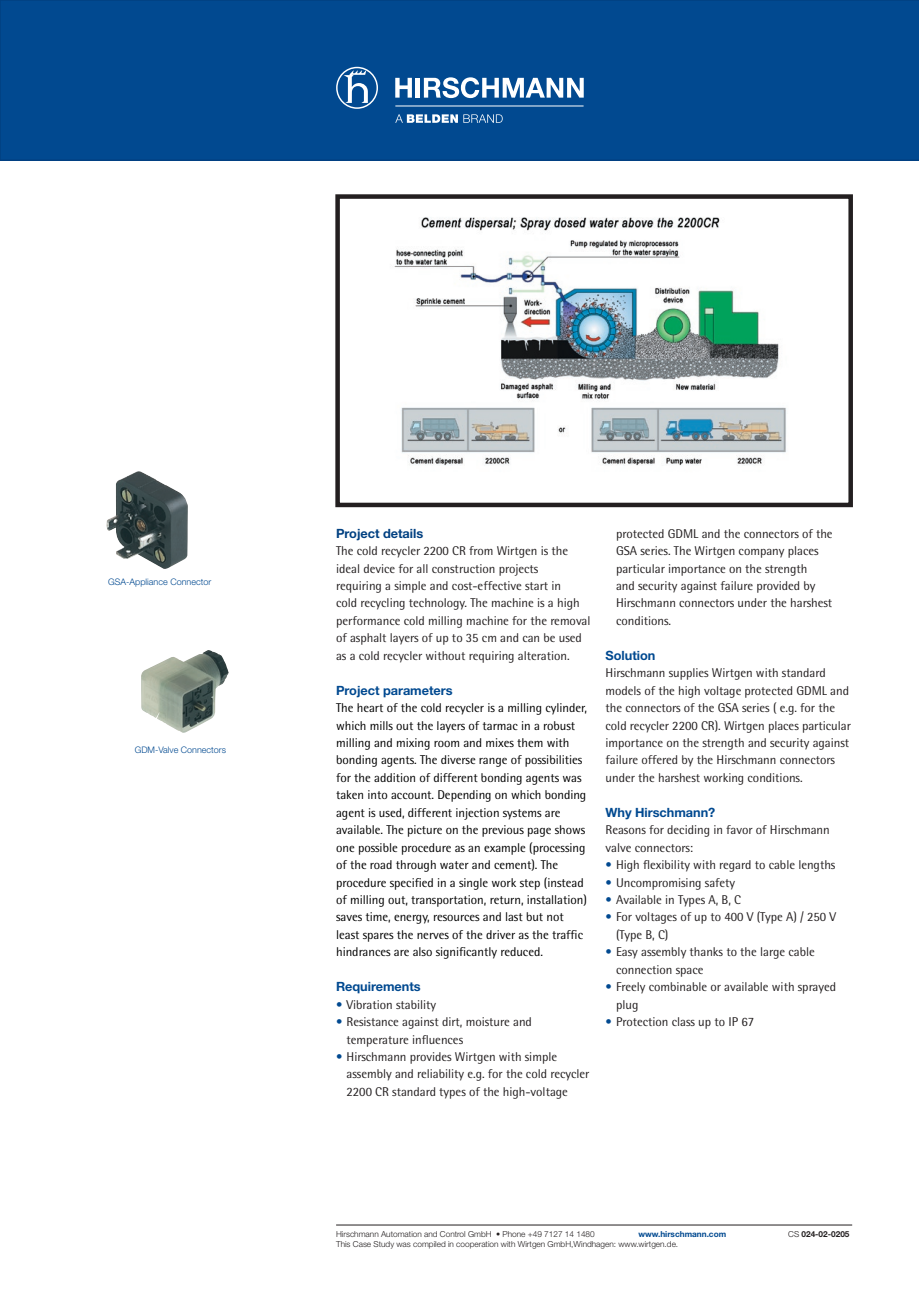
<style>
.page{position:relative;width:919px;height:1289px;background:#fff}
.page>*{position:absolute;margin:0;border:0;box-sizing:border-box;transform-origin:0 0}
.Body_Copy{font:12.75px/17.4px "Rotis Semi Sans Std";letter-spacing:-.005em;color:#000}
.Bulleted_Copy{font:12.75px/17.4px "Rotis Semi Sans Std";letter-spacing:-.005em;color:#231f20}
.Body_Copy-2{font:12.75px/17.4px "Rotis Semi Sans Std";letter-spacing:-.005em;color:#231f20}
.Subheads{font:700 12.75px "Helvetica Neue";letter-spacing:-.005em;color:#014990}
.Body_Copy-3{font:700 12.75px "Helvetica Neue";letter-spacing:-.005em;color:#014990}
.Subheads-2{font:700 12.75px "Helvetica Neue";letter-spacing:-.005em;color:#014081}
.Captions{font:300 9px "Helvetica Neue";color:#014990}
.t1{font:300 8.25px "Helvetica Neue";color:#231f20}
.t2{font:700 8.25px "Helvetica Neue";color:#014990}
.t3{font:700 8.25px "Helvetica Neue";color:#231f20}
.s1{color:#014990}
.s2{font-weight:300}
</style>
<div class="page">
<img style="left:394px;top:217px;width:393px;height:249px">
<div style="left:335px;top:194px;width:517px;height:313px;border:4px solid #231f20"></div>
<div style="left:0;top:0;width:918px;height:161px;background:#014990"></div>
<hr style="left:336px;top:1224px;width:516px;height:1px;background:#231f20">
<img style="left:141px;top:650px;width:88px;height:83px">
<img style="left:106px;top:471px;width:82px;height:98px">
<p class="Captions" style="left:108px;top:576px;width:104px">GSA-Appliance Connector</p>
<p class="Captions" style="left:135px;top:744px;width:93px">GDM-Valve Connectors</p>
<p class="Subheads-2" style="left:336px;top:525px;width:89px">Project details</p>
<p class="Body_Copy-2" style="left:336px;top:542px;width:233px">The cold recycler 2200 CR from Wirtgen is the ideal device for all construction projects</p>
<p class="Body_Copy-2" style="left:336px;top:577px;width:256px">requiring a simple and cost-effective start in<br>cold recycling technology. The machine is a high performance cold milling machine for the removal of asphalt layers of up to 35 cm and can be used as a cold recycler without requiring alteration.</p>
<p class="Body_Copy-3" style="left:336px;top:682px;width:118px">Project parameters</p>
<p class="Body_Copy" style="left:336px;top:699px;width:252px">The heart of the cold recycler is a milling cylinder, which mills out the layers of tarmac in a robust milling and mixing room and mixes them with bonding agents. The diverse range of possibilities for the addition of different bonding agents was taken into account. Depending on which bonding agent is used, different injection systems are available. The picture on the previous page shows one possible procedure as an example (processing of the road through water and cement). The procedure specified in a single work step (instead of milling out, transportation, return, installation) saves time, energy, resources and last but not least spares the nerves of the driver as the traffic hindrances are also significantly reduced.</p>
<p class="Subheads" style="left:336px;top:978px;width:86px">Requirements</p>
<p class="Bulleted_Copy" style="left:336px;top:995px;width:101px"><span class="s1">•</span> Vibration stability</p>
<p class="Bulleted_Copy" style="left:346px;top:1012px;width:187px;text-indent:-10px"><span class="s1">•</span> Resistance against dirt, moisture and temperature influences</p>
<p class="Bulleted_Copy" style="left:346px;top:1047px;width:244px;text-indent:-10px"><span class="s1">•</span> Hirschmann provides Wirtgen with simple assembly and reliability e.g. for the cold recycler<br>2200 CR standard types of the high-voltage</p>
<p class="Bulleted_Copy" style="left:616px;top:524px;width:218px">protected GDML and the connectors of the GSA series. The Wirtgen company places particular importance on the strength<br>and security against failure provided by Hirschmann connectors under the harshest conditions.</p>
<p class="Subheads" style="left:605px;top:647px;width:51px">Solution</p>
<p class="Body_Copy-2" style="left:605px;top:664px;width:247px">Hirschmann supplies Wirtgen with standard models of the high voltage protected GDML and the connectors of the GSA series ( e.g. for the cold recycler 2200 CR). Wirtgen places particular importance on the strength and security against failure offered by the Hirschmann connectors under the harshest working conditions.</p>
<p class="Subheads" style="left:605px;top:804px;width:111px">Why Hirschmann?</p>
<p class="Body_Copy-2" style="left:605px;top:821px;width:226px">Reasons for deciding in favor of Hirschmann valve connectors:</p>
<p class="Bulleted_Copy" style="left:605px;top:856px;width:231px"><span class="s1">•</span> High flexibility with regard to cable lengths</p>
<p class="Bulleted_Copy" style="left:605px;top:873px;width:131px"><span class="s1">•</span> Uncompromising safety</p>
<p class="Bulleted_Copy" style="left:605px;top:890px;width:137px"><span class="s1">•</span> Available in Types A, B, C</p>
<p class="Bulleted_Copy" style="left:616px;top:908px;width:221px;text-indent:-10px"><span class="s1">•</span> For voltages of up to 400 V (Type A) / 250 V (Type B, C)</p>
<p class="Bulleted_Copy" style="left:616px;top:943px;width:200px;text-indent:-10px"><span class="s1">•</span> Easy assembly thanks to the large cable connection space</p>
<p class="Bulleted_Copy" style="left:616px;top:978px;width:222px;text-indent:-10px"><span class="s1">•</span> Freely combinable or available with sprayed plug</p>
<p class="Bulleted_Copy" style="left:605px;top:1012px;width:150px"><span class="s1">•</span> Protection class up to IP 67</p>
<p class="t1" style="left:336px;top:1229px;width:260px">Hirschmann Automation and Control GmbH • Phone +49 7127 14 1480</p>
<p class="t2" style="left:638px;top:1229px;width:89px">www.hirschmann.com</p>
<p class="t3" style="left:788px;top:1229px;width:63px"><span class="s2">CS</span> 024-02-0205</p>
<p class="t1" style="left:336px;top:1239px;width:343px">This Case Study was compiled in cooperation with Wirtgen GmbH,Windhagen: www.wirtgen.de.</p>
</div>
